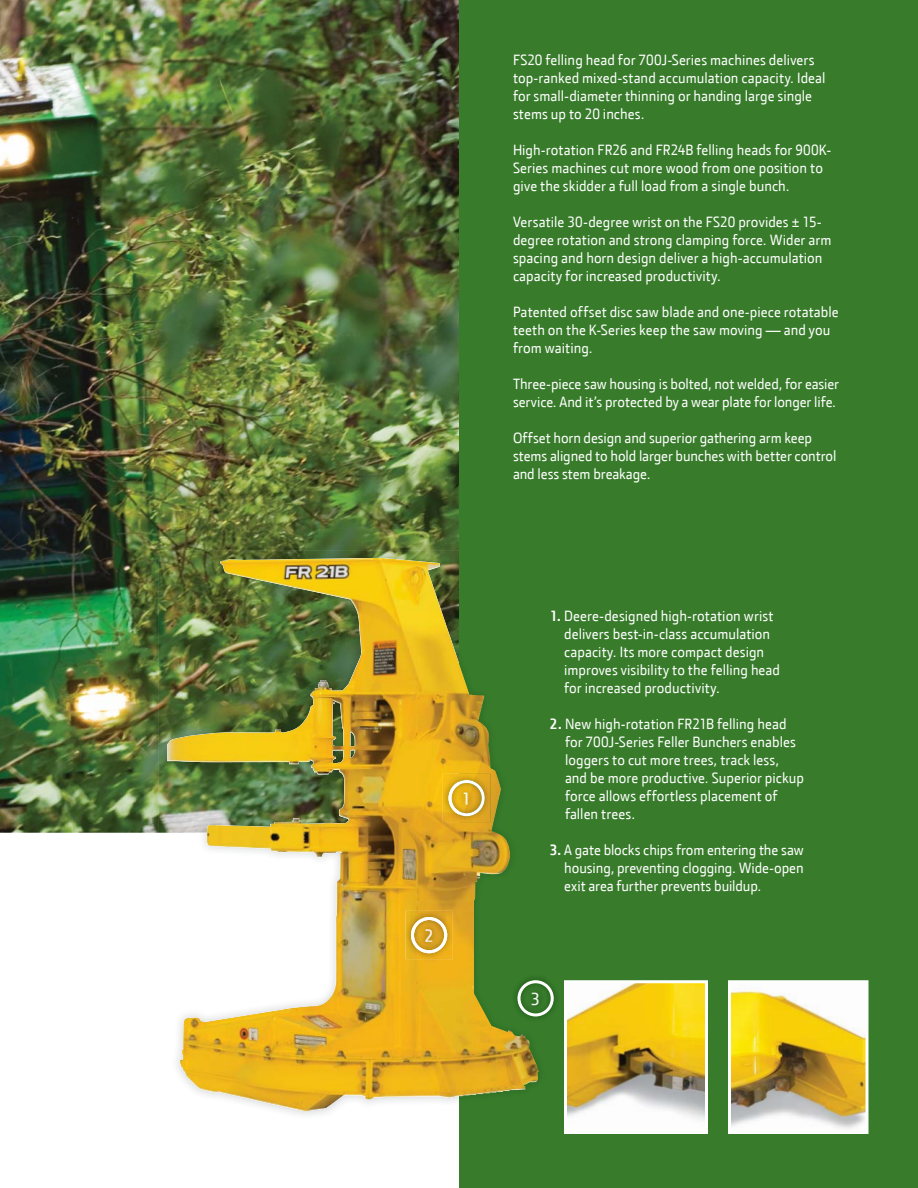
<style>
.page{position:relative;width:918px;height:1188px;background:#fff}
.page>*{position:absolute;margin:0;border:0;box-sizing:border-box;transform-origin:0 0}
.t1{font:600 18px "JD Sans";color:#fef8ee}
.t2{font:600 18px "JD Sans";color:#faf4ec}
.t3{font:600 18px "JD Sans";color:#edf2eb}
.t4{font:15px/18px "JD Sans";color:#fff}
.s1{font-weight:700}
</style>
<div class="page">
<div style="left:459px;top:0;width:459px;height:1188px;background:#387c2b"></div>
<img style="left:0;top:0;width:459px;height:833px">
<svg style="left:564px;top:980px;width:144px;height:154px;background:#e1c96d"></svg>
<img style="left:728px;top:980px;width:140px;height:154px">
<img style="left:159px;top:550px;width:387px;height:565px">
<img style="left:179px;top:794px;width:169px;height:317px">
<img style="left:443px;top:774px;width:47px;height:48px">
<svg style="left:448px;top:780px;width:37px;height:36px"></svg>
<img style="left:405px;top:911px;width:48px;height:48px">
<svg style="left:411px;top:917px;width:36px;height:36px"></svg>
<img style="left:554px;top:991px;width:2px;height:15px">
<svg style="left:517px;top:980px;width:37px;height:36px"></svg>
<p class="t4" style="left:513px;top:51px;width:314px">FS20 felling head for 700J-Series machines delivers top-ranked mixed-stand accumulation capacity. Ideal for small-diameter thinning or handing large single stems up to 20 inches.</p>
<p class="t4" style="left:513px;top:141px;width:320px">High-rotation FR26 and FR24B felling heads for 900K-<br>Series machines cut more wood from one position to give the skidder a full load from a single bunch.</p>
<p class="t4" style="left:513px;top:213px;width:320px">Versatile 30-degree wrist on the FS20 provides ± 15- degree rotation and strong clamping force. Wider arm spacing and horn design deliver a high-accumulation capacity for increased productivity.</p>
<p class="t4" style="left:513px;top:303px;width:327px">Patented offset disc saw blade and one-piece rotatable teeth on the K-Series keep the saw moving — and you from waiting.</p>
<p class="t4" style="left:513px;top:375px;width:328px">Three-piece saw housing is bolted, not welded, for easier service. And it’s protected by a wear plate for longer life.</p>
<p class="t4" style="left:513px;top:429px;width:325px">Offset horn design and superior gathering arm keep stems aligned to hold larger bunches with better control and less stem breakage.</p>
<p class="t1" style="left:462px;top:788px;width:11px">1</p>
<p class="t2" style="left:424px;top:925px;width:11px">2</p>
<p class="t4" style="left:564px;top:607px;width:217px;text-indent:-14px"><span class="s1">1.</span> Deere-designed high-rotation wrist delivers best-in-class accumulation capacity. Its more compact design improves visibility to the felling head for increased productivity.</p>
<p class="t4" style="left:565px;top:715px;width:240px;text-indent:-15px"><span class="s1">2.</span> New high-rotation FR21B felling head for 700J-Series Feller Bunchers enables loggers to cut more trees, track less, and be more productive. Superior pickup force allows effortless placement of fallen trees.</p>
<p class="t4" style="left:564px;top:841px;width:241px;text-align:justify;text-indent:-14px"><span class="s1">3.</span> A gate blocks chips from entering the saw housing, preventing clogging. Wide-open exit area further prevents buildup.</p>
<p class="t3" style="left:531px;top:989px;width:11px">3</p>
</div>
